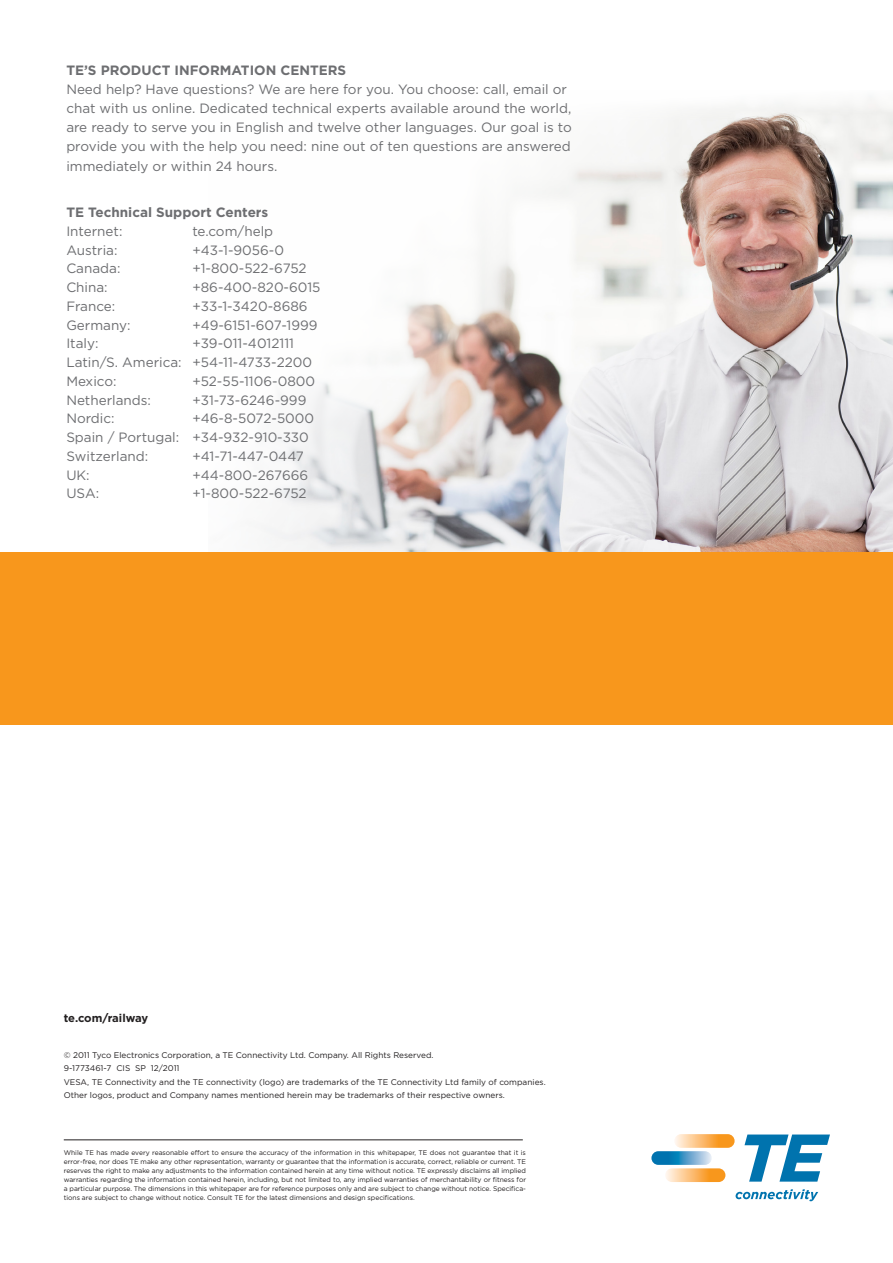
<style>
.page{position:relative;width:893px;height:1263px;background:#fff}
.page>*{position:absolute;margin:0;border:0;box-sizing:border-box;transform-origin:0 0}
.t1{font:13.5px/19.2px "Gotham";color:#6d6e71}
.t2{font:700 13.5px "Gotham";color:#6d6e71}
.t3{font:700 11.25px "Gotham";letter-spacing:-.015em;color:#221f20}
.t4{font:8.25px/13.5px "Gotham";color:#221f20}
.t5{font:6.75px/9px "Gotham";letter-spacing:-.005em;color:#221f20;text-align:justify}
</style>
<div class="page">
<img style="left:208px;top:99px;width:685px;height:454px">
<svg style="left:674px;top:1134px;width:61px;height:14px"></svg>
<svg style="left:665px;top:1168px;width:60px;height:14px"></svg>
<svg style="left:651px;top:1151px;width:61px;height:14px"></svg>
<svg style="left:744px;top:1134px;width:86px;height:47px"></svg>
<svg style="left:736px;top:1189px;width:82px;height:12px"></svg>
<div style="left:0;top:553px;width:893px;height:172px;background:#f8971c"></div>
<div style="left:49px;top:46px;width:540px;height:144px;background:#fff"></div>
<div style="left:48px;top:188px;width:290px;height:330px;background:#fff"></div>
<hr style="left:64px;top:1139px;width:459px;height:1px;background:#221f20">
<h1 class="t2" style="left:66px;top:61px;width:55px">TE’s Product</h1>
<h1 class="t2" style="left:174px;top:61px;width:16px">Information</h1>
<h1 class="t2" style="left:280px;top:61px;width:20px">Centers</h1>
<p class="t1" style="left:66px;top:79px;width:507px">Need help? Have questions? We are here for you. You choose: call, email or chat with us online. Dedicated technical experts available around the world, are ready to serve you in English and twelve other languages. Our goal is to provide you with the help you need: nine out of ten questions are answered immediately or within 24 hours.</p>
<h1 class="t2" style="left:66px;top:203px;width:204px">TE Technical Support Centers</h1>
<h1 class="t1" style="left:66px;top:221px;width:58px">Internet:</h1>
<h1 class="t1" style="left:192px;top:221px;width:82px">te.com/help</h1>
<h1 class="t1" style="left:66px;top:240px;width:53px">Austria:</h1>
<h1 class="t1" style="left:192px;top:240px;width:93px">+43-1-9056-0</h1>
<h1 class="t1" style="left:66px;top:259px;width:56px">Canada:</h1>
<h1 class="t1" style="left:192px;top:259px;width:116px">+1-800-522-6752</h1>
<h1 class="t1" style="left:66px;top:277px;width:43px">China:</h1>
<h1 class="t1" style="left:192px;top:277px;width:130px">+86-400-820-6015</h1>
<h1 class="t1" style="left:66px;top:296px;width:51px">France:</h1>
<h1 class="t1" style="left:192px;top:296px;width:117px">+33-1-3420-8686</h1>
<h1 class="t1" style="left:66px;top:315px;width:66px">Germany:</h1>
<h1 class="t1" style="left:192px;top:315px;width:127px">+49-6151-607-1999</h1>
<h1 class="t1" style="left:66px;top:334px;width:34px">Italy:</h1>
<h1 class="t1" style="left:66px;top:334px;width:247px;line-height:18.8px;text-indent:126px">+39-011-4012111<br>Latin/S. America: +54-11-4733-2200<br>Mexico:</h1>
<h1 class="t1" style="left:192px;top:371px;width:124px">+52-55-1106-0800</h1>
<h1 class="t1" style="left:66px;top:390px;width:86px">Netherlands:</h1>
<h1 class="t1" style="left:192px;top:390px;width:116px">+31-73-6246-999</h1>
<h1 class="t1" style="left:66px;top:409px;width:50px">Nordic:</h1>
<h1 class="t1" style="left:66px;top:409px;width:249px;line-height:18.8px;text-indent:126px">+46-8-5072-5000<br>Spain / Portugal: +34-932-910-330<br>Switzerland:</h1>
<h1 class="t1" style="left:192px;top:446px;width:113px">+41-71-447-0447</h1>
<h1 class="t1" style="left:66px;top:465px;width:25px">UK:</h1>
<h1 class="t1" style="left:192px;top:465px;width:117px">+44-800-267666</h1>
<h1 class="t1" style="left:66px;top:484px;width:34px">USA:</h1>
<h1 class="t1" style="left:192px;top:484px;width:116px">+1-800-522-6752</h1>
<h2 class="t3" style="left:64px;top:1010px;width:86px">te.com/railway</h2>
<p class="t4" style="left:64px;top:1048px;width:483px">© 2011 Tyco Electronics Corporation, a TE Connectivity Ltd. Company. All Rights Reserved.<br>9-1773461-7 CIS SP 12/2011<br>VESA, TE Connectivity and the TE connectivity (logo) are trademarks of the TE Connectivity Ltd family of companies.<br>Other logos, product and Company names mentioned herein may be trademarks of their respective owners.</p>
<p class="t5" style="left:64px;top:1148px;width:464px">While TE has made every reasonable effort to ensure the accuracy of the information in this whitepaper, TE does not guarantee that it is error-free, nor does TE make any other representation, warranty or guarantee that the information is accurate, correct, reliable or current. TE reserves the right to make any adjustments to the information contained herein at any time without notice. TE expressly disclaims all implied warranties regarding the information contained herein, including, but not limited to, any implied warranties of merchantability or fitness for a particular purpose. The dimensions in this whitepaper are for reference purposes only and are subject to change without notice. Specifica&shy;tions are subject to change without notice. Consult TE for the latest dimensions and design specifications.</p>
</div>
